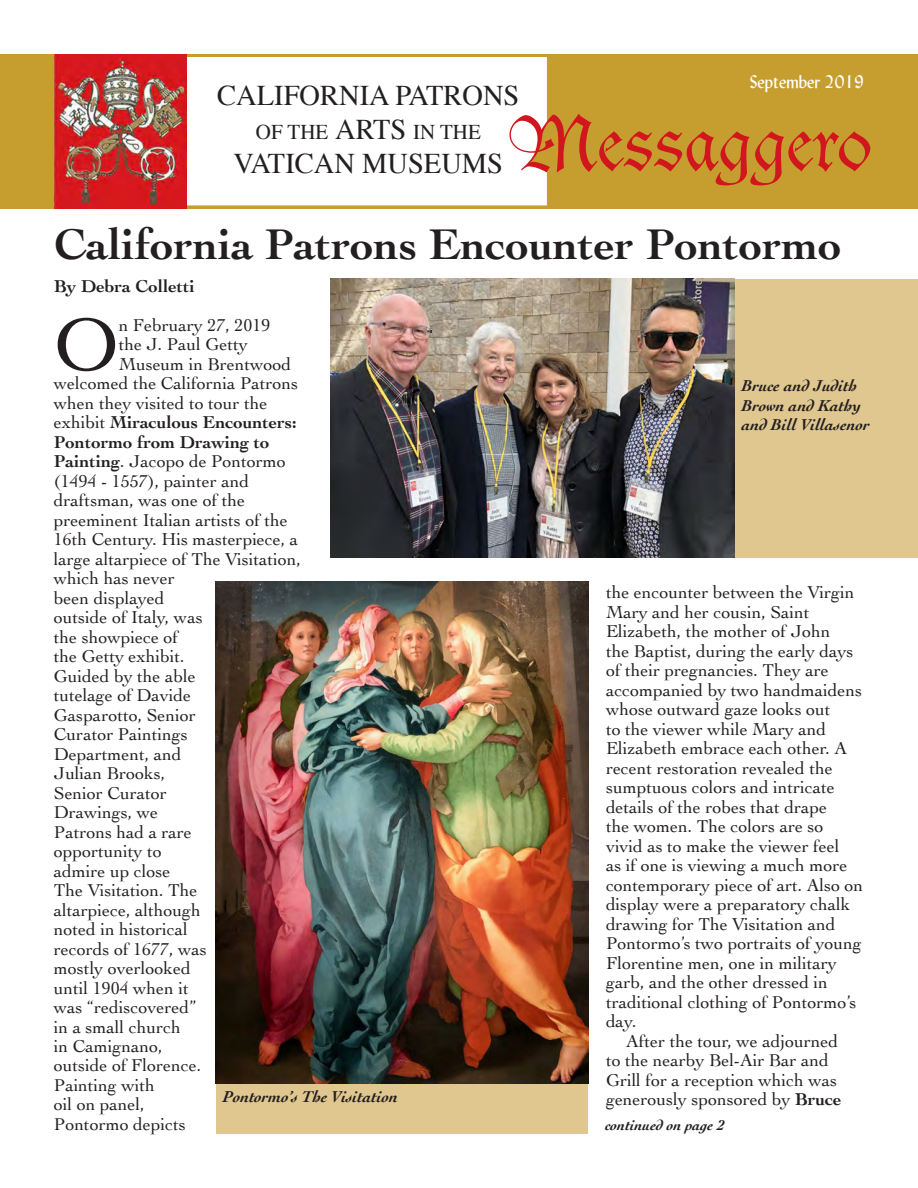
<style>
.page{position:relative;width:918px;height:1188px;background:#fff}
.page>*{position:absolute;margin:0;border:0;box-sizing:border-box;transform-origin:0 0}
.t1{font:78px "Duc De Berry";color:#d2161e}
.t2{font:77.7px "Cochin";color:#231f20}
.t3{font:700 45px "Cochin";color:#231f20}
.t4{font:28.5px "Times";color:#231f20}
.t5{font:21px "Times";color:#231f20}
.t6{font:18px/19.5px "Cochin";color:#231f20}
.t7{font:700 18px "Cochin";color:#231f20}
.t8{font:18px "Lynda Normal";color:#fff}
.t9{font:italic 700 16.5px/19.5px "Cochin";color:#231f20}
.t10{font:italic 700 15px "Cochin";color:#231f20}
.s1{font-size:28.5px}
.s2{font-weight:400}
.s3{font-weight:700}
</style>
<div class="page">
<div style="left:0;top:54px;width:918px;height:154px;background:#c69e2f"></div>
<div style="left:54px;top:54px;width:496px;height:154px;background:#fff;border:3px solid #c69e2f"></div>
<img style="left:54px;top:54px;width:133px;height:154px">
<svg style="left:528px;top:120px;width:22px;height:50px"></svg>
<div style="left:626px;top:279px;width:292px;height:278px;background:#e0c78f"></div>
<div style="left:216px;top:987px;width:372px;height:147px;background:#e0c78f"></div>
<img style="left:330px;top:279px;width:405px;height:278px">
<img style="left:216px;top:581px;width:372px;height:502px">
<p class="t8" style="left:750px;top:71px;width:116px">September 2019</p>
<h3 class="t4" style="left:217px;top:69px;width:304px">CALIFORNIA PATRONS</h3>
<p class="t5" style="left:256px;top:112px;width:227px">OF THE <span class="s1">ARTS</span> IN THE</p>
<h3 class="t4" style="left:234px;top:137px;width:271px">VATICAN MUSEUMS</h3>
<h1 class="t1" style="left:508px;top:97px;width:365px">Messaggero</h1>
<h3 class="t3" style="left:54px;top:214px;width:789px">California Patrons Encounter Pontormo</h3>
<p class="t7" style="left:54px;top:274px;width:142px">By Debra Colletti</p>
<h2 class="t2" style="left:54px;top:292px;width:66px">O</h2>
<p class="t6" style="left:119px;top:314px;width:153px">n February 27, 2019</p>
<p class="t6" style="left:119px;top:334px;width:131px">the J. Paul Getty</p>
<p class="t6" style="left:119px;top:353px;width:174px">Museum in Brentwood</p>
<p class="t6" style="left:54px;top:373px;width:246px">welcomed the California Patrons</p>
<p class="t6" style="left:54px;top:392px;width:215px">when they visited to tour the</p>
<p class="t7" style="left:54px;top:410px;width:244px"><span class="s2">exhibit</span> Miraculous Encounters:</p>
<p class="t7" style="left:54px;top:430px;width:217px">Pontormo from Drawing to</p>
<p class="t6" style="left:54px;top:451px;width:234px"><span class="s3">Painting</span>. Jacopo de Pontormo</p>
<p class="t6" style="left:54px;top:470px;width:197px">(1494 - 1557), painter and</p>
<p class="t6" style="left:54px;top:490px;width:193px">draftsman, was one of the</p>
<p class="t6" style="left:54px;top:509px;width:235px">preeminent Italian artists of the</p>
<p class="t6" style="left:54px;top:529px;width:246px">16th Century. His masterpiece, a</p>
<p class="t6" style="left:54px;top:548px;width:249px">large altarpiece of The Visitation,</p>
<p class="t6" style="left:54px;top:568px;width:122px">which has never</p>
<p class="t6" style="left:54px;top:587px;width:112px">been displayed</p>
<p class="t6" style="left:54px;top:607px;width:150px">outside of Italy, was</p>
<p class="t6" style="left:54px;top:626px;width:126px">the showpiece of</p>
<p class="t6" style="left:54px;top:646px;width:132px">the Getty exhibit.</p>
<p class="t6" style="left:54px;top:665px;width:143px">Guided by the able</p>
<p class="t6" style="left:54px;top:685px;width:139px">tutelage of Davide</p>
<p class="t6" style="left:54px;top:704px;width:143px">Gasparotto, Senior</p>
<p class="t6" style="left:54px;top:724px;width:135px">Curator Paintings</p>
<p class="t6" style="left:54px;top:743px;width:129px">Department, and</p>
<p class="t6" style="left:54px;top:763px;width:113px">Julian Brooks,</p>
<p class="t6" style="left:54px;top:782px;width:114px">Senior Curator</p>
<p class="t6" style="left:54px;top:802px;width:106px">Drawings, we</p>
<p class="t6" style="left:54px;top:821px;width:139px">Patrons had a rare</p>
<p class="t6" style="left:54px;top:841px;width:109px">opportunity to</p>
<p class="t6" style="left:54px;top:860px;width:118px">admire up close</p>
<p class="t6" style="left:54px;top:880px;width:145px">The Visitation. The</p>
<p class="t6" style="left:54px;top:899px;width:148px">altarpiece, although</p>
<p class="t6" style="left:54px;top:919px;width:135px">noted in historical</p>
<p class="t6" style="left:54px;top:938px;width:154px">records of 1677, was</p>
<p class="t6" style="left:54px;top:958px;width:138px">mostly overlooked</p>
<p class="t6" style="left:54px;top:977px;width:136px">until 1904 when it</p>
<p class="t6" style="left:54px;top:997px;width:144px">was “rediscovered”</p>
<p class="t6" style="left:54px;top:1016px;width:128px">in a small church</p>
<p class="t6" style="left:54px;top:1036px;width:110px">in Camignano,</p>
<p class="t6" style="left:54px;top:1055px;width:149px">outside of Florence.</p>
<p class="t6" style="left:54px;top:1075px;width:102px">Painting with</p>
<p class="t6" style="left:54px;top:1094px;width:92px">oil on panel,</p>
<p class="t6" style="left:54px;top:1114px;width:133px">Pontormo depicts</p>
<p class="t9" style="left:742px;top:375px;width:129px">Bruce and Judith<br>Brown and Kathy and Bill Villasenor</p>
<p class="t6" style="left:606px;top:582px;width:259px">the encounter between the Virgin<br>Mary and her cousin, Saint<br>Elizabeth, the mother of John<br>the Baptist, during the early days of their pregnancies. They are accompanied by two handmaidens whose outward gaze looks out<br>to the viewer while Mary and<br>Elizabeth embrace each other. A recent restoration revealed the sumptuous colors and intricate details of the robes that drape<br>the women. The colors are so vivid as to make the viewer feel<br>as if one is viewing a much more contemporary piece of art. Also on display were a preparatory chalk drawing for The Visitation and<br>Pontormo’s two portraits of young<br>Florentine men, one in military garb, and the other dressed in traditional clothing of Pontormo’s day.</p>
<p class="t6" style="left:606px;top:1030px;width:237px;text-indent:20px">After the tour, we adjourned to the nearby Bel-Air Bar and<br>Grill for a reception which was generously sponsored by <span class="s3">Bruce</span></p>
<p class="t9" style="left:223px;top:1086px;width:176px">Pontormo’s The Visitation</p>
<p class="t10" style="left:605px;top:1115px;width:121px">continued on page 2</p>
</div>
